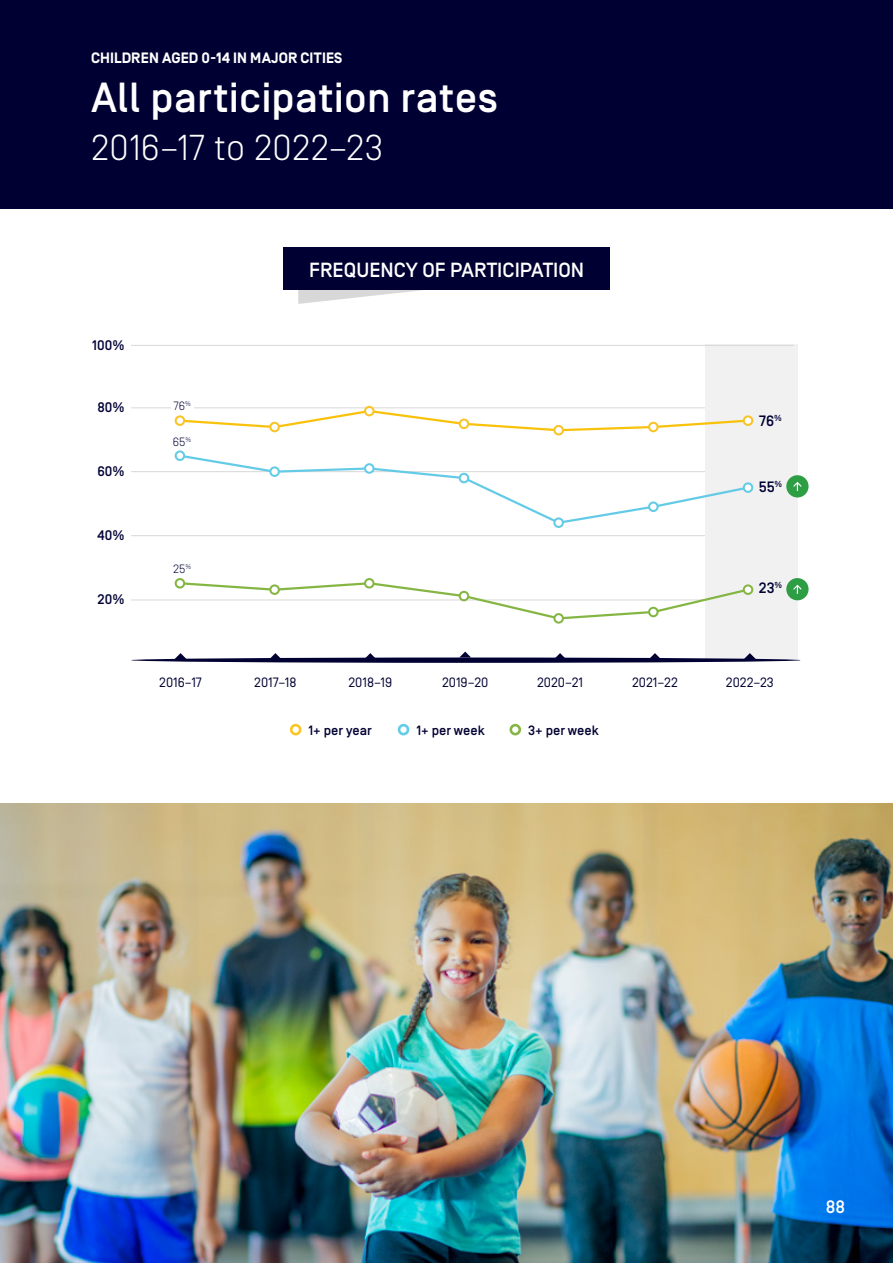
<style>
.page{position:relative;width:893px;height:1263px;background:#fff}
.page>*{position:absolute;margin:0;border:0;box-sizing:border-box;transform-origin:0 0}
.t1{font:500 42px "Simplon Norm";letter-spacing:.01em;color:#fff}
.t2{font:300 36px "Simplon Norm";letter-spacing:.01em;color:#fff}
.t3{font:500 20.4px "Simplon Norm";color:#fff}
.t4{font:500 18px "Simplon Norm";color:#fff}
.t5{font:700 15px "Simplon Norm";letter-spacing:.005em;color:#fff}
.t6{font:500 15px "Simplon Norm";color:#003}
.t7{font:500 13.8px "Simplon Norm";color:#003}
.t8{font:13.5px "Simplon Norm";color:#003}
.t9{font:500 13.5px "Simplon Norm";color:#003}
.t10{font:300 12px "Simplon Norm";color:#003}
</style>
<div class="page">
<div style="left:0;top:0;width:893px;height:208px;background:#003"></div>
<hr style="left:131px;top:407px;width:574px;height:1px;background:#d8d8d8">
<hr style="left:131px;top:471px;width:574px;height:1px;background:#d8d8d8">
<hr style="left:131px;top:535px;width:574px;height:1px;background:#d8d8d8">
<hr style="left:131px;top:600px;width:574px;height:1px;background:#d8d8d8">
<svg style="left:366px;top:653px;width:8px;height:4px"></svg>
<svg style="left:270px;top:653px;width:11px;height:5px"></svg>
<svg style="left:175px;top:653px;width:11px;height:6px"></svg>
<svg style="left:460px;top:652px;width:11px;height:5px"></svg>
<svg style="left:556px;top:653px;width:8px;height:4px"></svg>
<svg style="left:651px;top:653px;width:9px;height:5px"></svg>
<div style="left:290px;top:724px;width:11px;height:11px;border:3px solid #fac627;border-radius:50%"></div>
<div style="left:398px;top:724px;width:11px;height:11px;border:3px solid #63cce8;border-radius:50%"></div>
<div style="left:509px;top:724px;width:12px;height:11px;border:3px solid #85b545;border-radius:50%"></div>
<div style="left:705px;top:345px;width:92px;height:314px;background:#f1f1f2"></div>
<div style="left:786px;top:578px;width:23px;height:22px;background:#2e9e45;border-radius:50%"></div>
<svg style="left:794px;top:585px;width:7px;height:9px"></svg>
<div style="left:786px;top:475px;width:23px;height:22px;background:#2e9e45;border-radius:50%"></div>
<svg style="left:794px;top:482px;width:7px;height:9px"></svg>
<div style="left:131px;top:657px;width:670px;height:6px;background:#003;border-radius:50%"></div>
<svg style="left:744px;top:653px;width:12px;height:6px"></svg>
<hr style="left:131px;top:345px;width:662px;height:1px;background:#d8d8d8">
<img style="left:0;top:804px;width:893px;height:459px">
<svg style="left:298px;top:290px;width:125px;height:14px"></svg>
<div style="left:283px;top:247px;width:327px;height:43px;background:#003"></div>
<svg style="left:178px;top:582px;width:573px;height:38px"></svg>
<svg style="left:177px;top:454px;width:574px;height:72px"></svg>
<svg style="left:182px;top:408px;width:564px;height:25px"></svg>
<div style="left:176px;top:579px;width:8px;height:8px;background:#fff;border-radius:50%"></div>
<div style="left:175px;top:578px;width:10px;height:10px;border:2px solid #85b643;border-radius:50%"></div>
<div style="left:270px;top:585px;width:9px;height:9px;background:#fff;border-radius:50%"></div>
<div style="left:269px;top:584px;width:11px;height:11px;border:2px solid #85b643;border-radius:50%"></div>
<div style="left:365px;top:579px;width:9px;height:8px;background:#fff;border-radius:50%"></div>
<div style="left:364px;top:578px;width:11px;height:10px;border:2px solid #85b643;border-radius:50%"></div>
<div style="left:460px;top:592px;width:8px;height:8px;background:#fff;border-radius:50%"></div>
<div style="left:459px;top:591px;width:10px;height:10px;border:2px solid #85b643;border-radius:50%"></div>
<div style="left:554px;top:614px;width:9px;height:9px;background:#fff;border-radius:50%"></div>
<div style="left:553px;top:613px;width:11px;height:11px;border:2px solid #85b643;border-radius:50%"></div>
<div style="left:649px;top:608px;width:9px;height:8px;background:#fff;border-radius:50%"></div>
<div style="left:648px;top:607px;width:11px;height:10px;border:2px solid #85b643;border-radius:50%"></div>
<div style="left:744px;top:585px;width:8px;height:9px;background:#fff;border-radius:50%"></div>
<div style="left:743px;top:584px;width:10px;height:11px;border:2px solid #85b643;border-radius:50%"></div>
<div style="left:176px;top:451px;width:8px;height:9px;background:#fff;border-radius:50%"></div>
<div style="left:175px;top:450px;width:10px;height:11px;border:2px solid #64cbe7;border-radius:50%"></div>
<div style="left:270px;top:467px;width:9px;height:9px;background:#fff;border-radius:50%"></div>
<div style="left:269px;top:466px;width:11px;height:11px;border:2px solid #64cbe7;border-radius:50%"></div>
<div style="left:365px;top:464px;width:9px;height:9px;background:#fff;border-radius:50%"></div>
<div style="left:364px;top:463px;width:11px;height:11px;border:2px solid #64cbe7;border-radius:50%"></div>
<div style="left:460px;top:474px;width:8px;height:8px;background:#fff;border-radius:50%"></div>
<div style="left:459px;top:473px;width:10px;height:10px;border:2px solid #64cbe7;border-radius:50%"></div>
<div style="left:554px;top:518px;width:9px;height:9px;background:#fff;border-radius:50%"></div>
<div style="left:553px;top:517px;width:11px;height:11px;border:2px solid #64cbe7;border-radius:50%"></div>
<div style="left:649px;top:502px;width:9px;height:9px;background:#fff;border-radius:50%"></div>
<div style="left:648px;top:501px;width:11px;height:11px;border:2px solid #64cbe7;border-radius:50%"></div>
<div style="left:744px;top:483px;width:8px;height:9px;background:#fff;border-radius:50%"></div>
<div style="left:743px;top:482px;width:10px;height:11px;border:2px solid #64cbe7;border-radius:50%"></div>
<div style="left:175px;top:415px;width:10px;height:11px;border:2px solid #f9c427;border-radius:50%"></div>
<div style="left:270px;top:423px;width:9px;height:8px;background:#fff;border-radius:50%"></div>
<div style="left:269px;top:422px;width:11px;height:10px;border:2px solid #f9c427;border-radius:50%"></div>
<div style="left:365px;top:407px;width:9px;height:8px;background:#fff;border-radius:50%"></div>
<div style="left:364px;top:406px;width:11px;height:10px;border:2px solid #f9c427;border-radius:50%"></div>
<div style="left:460px;top:420px;width:8px;height:8px;background:#fff;border-radius:50%"></div>
<div style="left:459px;top:419px;width:10px;height:10px;border:2px solid #f9c427;border-radius:50%"></div>
<div style="left:554px;top:426px;width:9px;height:8px;background:#fff;border-radius:50%"></div>
<div style="left:553px;top:425px;width:11px;height:10px;border:2px solid #f9c427;border-radius:50%"></div>
<div style="left:649px;top:423px;width:9px;height:8px;background:#fff;border-radius:50%"></div>
<div style="left:648px;top:422px;width:11px;height:10px;border:2px solid #f9c427;border-radius:50%"></div>
<div style="left:744px;top:416px;width:8px;height:9px;background:#fff;border-radius:50%"></div>
<div style="left:743px;top:415px;width:10px;height:11px;border:2px solid #f9c427;border-radius:50%"></div>
<div style="left:171px;top:399px;width:22px;height:13px;background:#fff"></div>
<p class="t5" style="left:91px;top:50px;width:253px">CHILDREN AGED 0-14 IN MAJOR CITIES</p>
<h1 class="t1" style="left:91px;top:76px;width:409px">All participation rates</h1>
<h2 class="t2" style="left:91px;top:129px;width:294px">2016–17 to 2022–23</h2>
<p class="t7" style="left:92px;top:337px;width:34px">100%</p>
<p class="t7" style="left:97px;top:400px;width:29px">80%</p>
<p class="t7" style="left:97px;top:464px;width:29px">60%</p>
<p class="t7" style="left:98px;top:528px;width:28px">40%</p>
<p class="t7" style="left:98px;top:592px;width:28px">20%</p>
<p class="t10" style="left:173px;top:400px;width:19px">76<sup>%</sup></p>
<p class="t10" style="left:173px;top:435px;width:20px">65<sup>%</sup></p>
<p class="t10" style="left:173px;top:562px;width:19px">25<sup>%</sup></p>
<h3 class="t3" style="left:309px;top:259px;width:277px">FREQUENCY OF PARTICIPATION</h3>
<p class="t6" style="left:759px;top:413px;width:24px">76<sup>%</sup></p>
<p class="t6" style="left:759px;top:479px;width:25px">55<sup>%</sup></p>
<p class="t6" style="left:759px;top:580px;width:25px">23<sup>%</sup></p>
<p class="t8" style="left:159px;top:675px;width:44px">2016–17</p>
<p class="t8" style="left:254px;top:675px;width:44px">2017–18</p>
<p class="t8" style="left:348px;top:675px;width:45px">2018–19</p>
<p class="t8" style="left:442px;top:675px;width:48px">2019–20</p>
<p class="t8" style="left:537px;top:675px;width:48px">2020–21</p>
<p class="t8" style="left:632px;top:675px;width:47px">2021–22</p>
<p class="t8" style="left:726px;top:675px;width:49px">2022–23</p>
<p class="t9" style="left:308px;top:723px;width:65px">1+ per year</p>
<p class="t9" style="left:416px;top:723px;width:70px">1+ per week</p>
<p class="t9" style="left:528px;top:723px;width:72px">3+ per week</p>
<h3 class="t4" style="left:826px;top:1197px;width:21px">88</h3>
</div>
